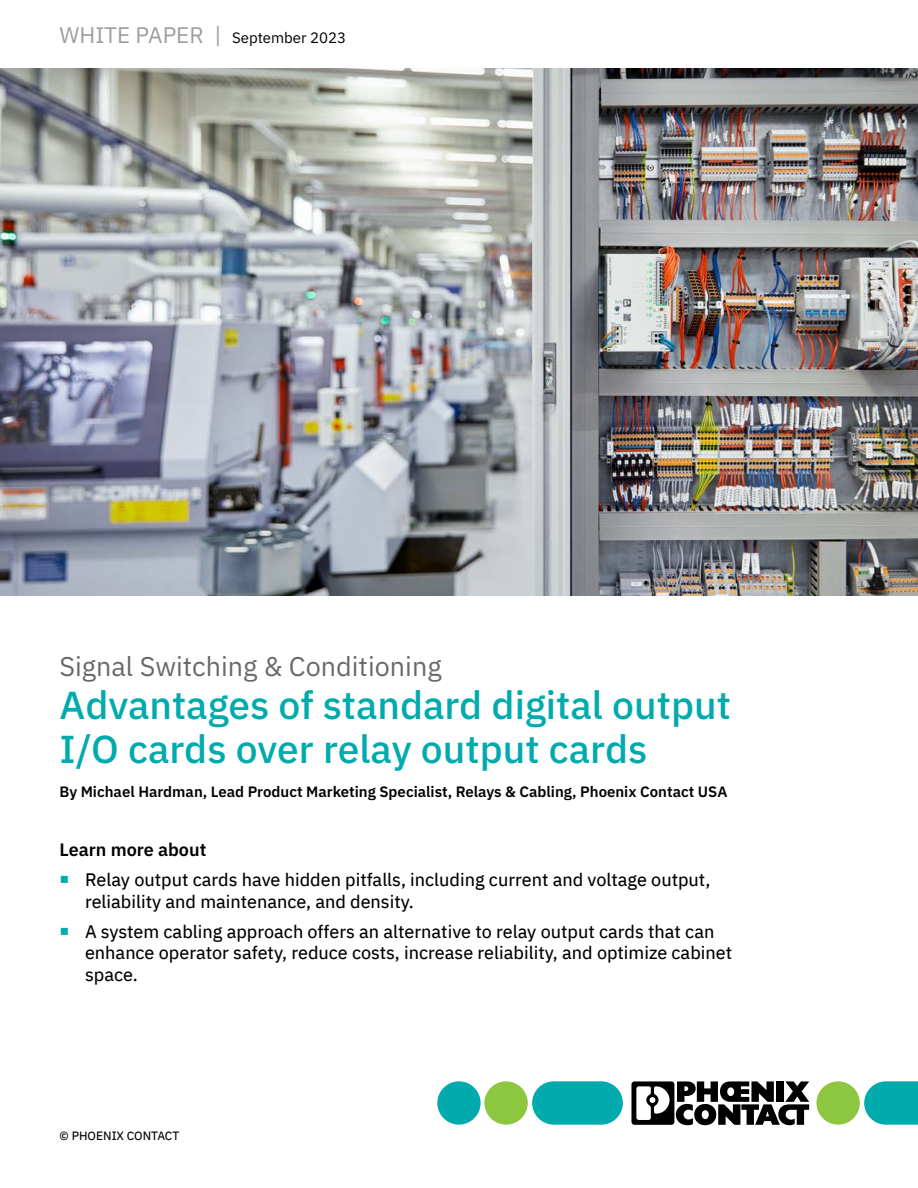
<style>
.page{position:relative;width:918px;height:1188px;background:#fff}
.page>*{position:absolute;margin:0;border:0;box-sizing:border-box;transform-origin:0 0}
.t1{font:500 39px/43.5px "IBM Plex Sans";color:#00aaad}
.t2{font:27px "IBM Plex Sans";color:#67686b}
.t3{font:18px/21.6px "IBM Plex Sans Text";color:#000}
.t4{font:600 18px "IBM Plex Sans";color:#000}
.t5{font:600 15px "IBM Plex Sans";color:#000}
.t6{font:15px "IBM Plex Sans";color:#000}
.t7{font:12px "IBM Plex Sans Text";color:#000}
.s1{font-size:22.5px;color:#9b9da0}
.s2{color:#00aaad}
</style>
<div class="page">
<img style="left:0;top:68px;width:918px;height:527px">
<div style="left:484px;top:1081px;width:44px;height:44px;background:#8dc63f;border-radius:50%"></div>
<div style="left:532px;top:1081px;width:91px;height:44px;background:#00aaad;border-radius:22px"></div>
<div style="left:816px;top:1081px;width:44px;height:44px;background:#8dc63f;border-radius:50%"></div>
<svg style="left:631px;top:1081px;width:178px;height:44px"></svg>
<div style="left:437px;top:1081px;width:44px;height:44px;background:#00aaad;border-radius:50%"></div>
<svg style="left:864px;top:1081px;width:54px;height:44px;background:#1ab2b5"></svg>
<p class="t6" style="left:60px;top:26px;width:288px"><span class="s1">WHITE PAPER |</span> September 2023</p>
<h2 class="t2" style="left:60px;top:646px;width:384px">Signal Switching &amp; Conditioning</h2>
<h1 class="t1" style="left:60px;top:681px;width:673px">Advantages of standard digital output<br>I/O cards over relay output cards</h1>
<p class="t5" style="left:60px;top:780px;width:669px">By Michael Hardman, Lead Product Marketing Specialist, Relays &amp; Cabling, Phoenix Contact USA</p>
<p class="t4" style="left:60px;top:835px;width:148px">Learn more about</p>
<p class="t3" style="left:85px;top:867px;width:627px;text-indent:-26px"><span class="s2">○</span> Relay output cards have hidden pitfalls, including current and voltage output, reliability and maintenance, and density.</p>
<p class="t3" style="left:85px;top:919px;width:649px;text-indent:-26px"><span class="s2">○</span> A system cabling approach offers an alternative to relay output cards that can enhance operator safety, reduce costs, increase reliability, and optimize cabinet space.</p>
<p class="t7" style="left:60px;top:1126px;width:121px">© PHOENIX CONTACT</p>
</div>
